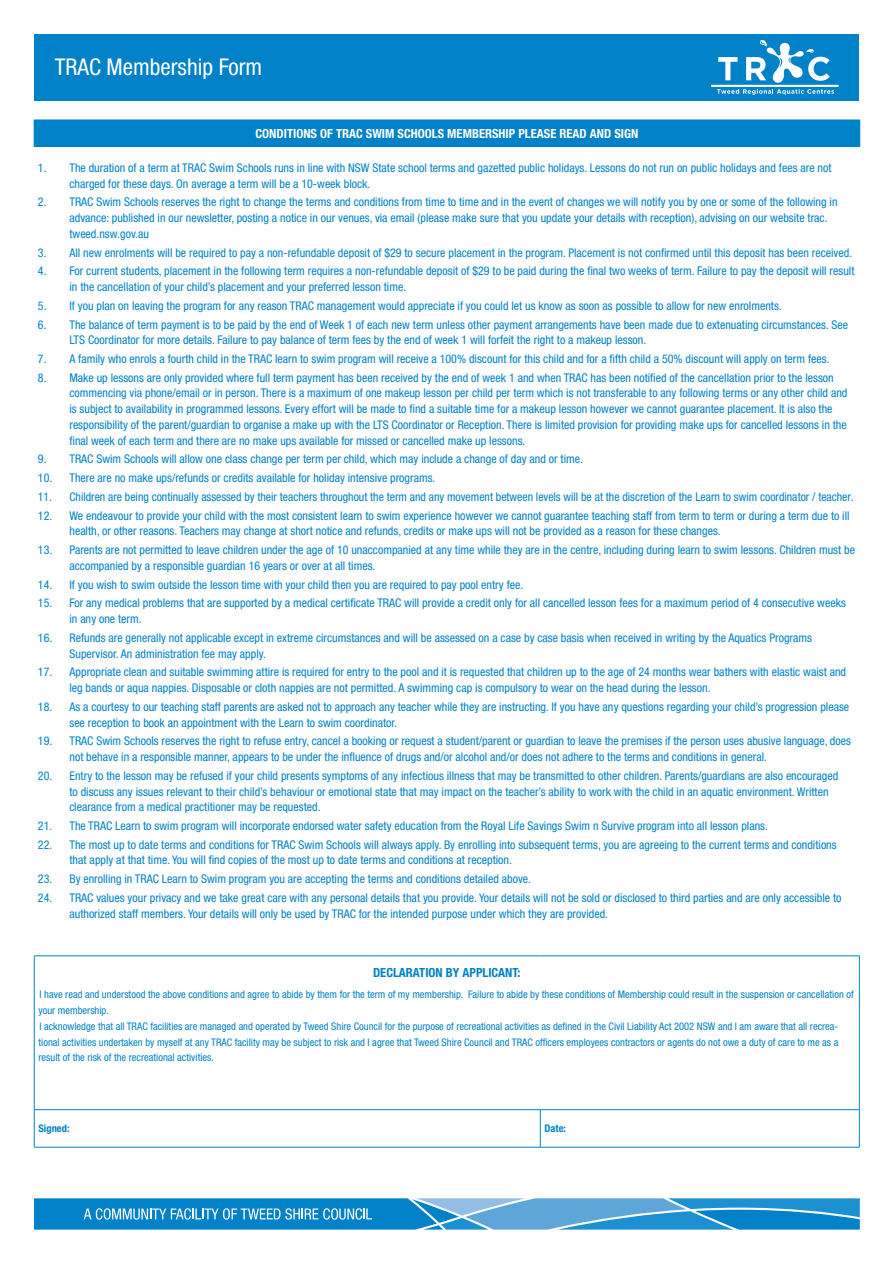
<style>
.page{position:relative;width:893px;height:1263px;background:#fff}
.page>*{position:absolute;margin:0;border:0;box-sizing:border-box;transform-origin:0 0}
.t1{font:condensed 23.1px "Helvetica Neue LT Std";color:#fff}
.t2{font:700 condensed 12.6px "Helvetica Neue LT Std";color:#fff}
.t3{font:700 condensed 12.6px "Helvetica Neue LT Std";color:#0082c8}
.t4{font:condensed 12px/15.8px "Helvetica Neue LT Std";color:#0082c8}
.t5{font:condensed 10.5px/15.8px "Helvetica Neue LT Std";color:#0082c8}
.t6{font:700 condensed 10.5px "Helvetica Neue LT Std";color:#0082c8}
</style>
<div class="page">
<div style="left:34px;top:120px;width:826px;height:26px;background:#0082c8"></div>
<hr style="left:34px;top:146px;width:826px;height:1px;background:#0082c8">
<svg style="left:35px;top:956px;width:824px;height:191px"></svg>
<hr style="left:34px;top:955px;width:506px;height:1px;background:#0082c8">
<hr style="left:34px;top:956px;width:1px;height:153px;background:#0082c8">
<hr style="left:540px;top:955px;width:320px;height:1px;background:#0082c8">
<hr style="left:859px;top:956px;width:1px;height:153px;background:#0082c8">
<hr style="left:34px;top:1109px;width:506px;height:1px;background:#0082c8">
<hr style="left:34px;top:1110px;width:1px;height:37px;background:#0082c8">
<hr style="left:540px;top:1109px;width:320px;height:1px;background:#0082c8">
<hr style="left:540px;top:1110px;width:1px;height:37px;background:#0082c8">
<hr style="left:859px;top:1110px;width:1px;height:37px;background:#0082c8">
<hr style="left:34px;top:1147px;width:506px;height:1px;background:#0082c8">
<hr style="left:540px;top:1147px;width:320px;height:1px;background:#0082c8">
<div style="left:34px;top:34px;width:824px;height:66px;background:#0081c8"></div>
<hr style="left:711px;top:85px;width:128px;height:2px;background:#fff">
<svg style="left:717px;top:40px;width:117px;height:55px"></svg>
<svg style="left:34px;top:1198px;width:826px;height:31px"></svg>
<p class="t1" style="left:55px;top:54px;width:209px">TRAC Membership Form</p>
<p class="t2" style="left:256px;top:126px;width:384px">CONDITIONS OF TRAC SWIM SCHOOLS MEMBERSHIP PLEASE READ AND SIGN</p>
<p class="t4" style="left:69px;top:160px;width:764px;text-indent:-32px">1. The duration of a term at TRAC Swim Schools runs in line with NSW State school terms and gazetted public holidays. Lessons do not run on public holidays and fees are not charged for these days. On average a term will be a 10-week block.</p>
<p class="t4" style="left:69px;top:194px;width:770px;text-indent:-32px">2. TRAC Swim Schools reserves the right to change the terms and conditions from time to time and in the event of changes we will notify you by one or some of the following in advance: published in our newsletter, posting a notice in our venues, via email (please make sure that you update your details with reception), advising on our website trac. tweed.nsw.gov.au</p>
<p class="t4" style="left:38px;top:244px;width:816px">3. All new enrolments will be required to pay a non-refundable deposit of $29 to secure placement in the program. Placement is not confirmed until this deposit has been received.</p>
<p class="t4" style="left:69px;top:263px;width:786px;text-indent:-32px">4. For current students, placement in the following term requires a non-refundable deposit of $29 to be paid during the final two weeks of term. Failure to pay the deposit will result in the cancellation of your child’s placement and your preferred lesson time.</p>
<p class="t4" style="left:38px;top:298px;width:745px">5. If you plan on leaving the program for any reason TRAC management would appreciate if you could let us know as soon as possible to allow for new enrolments.</p>
<p class="t4" style="left:69px;top:316px;width:780px;text-indent:-32px">6. The balance of term payment is to be paid by the end of Week 1 of each new term unless other payment arrangements have been made due to extenuating circumstances. See<br>LTS Coordinator for more details. Failure to pay balance of term fees by the end of week 1 will forfeit the right to a makeup lesson.</p>
<p class="t4" style="left:38px;top:351px;width:793px">7. A family who enrols a fourth child in the TRAC learn to swim program will receive a 100% discount for this child and for a fifth child a 50% discount will apply on term fees.</p>
<p class="t4" style="left:69px;top:369px;width:779px;text-indent:-32px">8. Make up lessons are only provided where full term payment has been received by the end of week 1 and when TRAC has been notified of the cancellation prior to the lesson commencing via phone/email or in person. There is a maximum of one makeup lesson per child per term which is not transferable to any following terms or any other child and is subject to availability in programmed lessons. Every effort will be made to find a suitable time for a makeup lesson however we cannot guarantee placement. It is also the responsibility of the parent/guardian to organise a make up with the LTS Coordinator or Reception. There is limited provision for providing make ups for cancelled lessons in the final week of each term and there are no make ups available for missed or cancelled make up lessons.</p>
<p class="t4" style="left:38px;top:451px;width:547px">9. TRAC Swim Schools will allow one class change per term per child, which may include a change of day and or time.</p>
<p class="t4" style="left:38px;top:470px;width:399px">10. There are no make ups/refunds or credits available for holiday intensive programs.</p>
<p class="t4" style="left:38px;top:489px;width:817px">11. Children are being continually assessed by their teachers throughout the term and any movement between levels will be at the discretion of the Learn to swim coordinator / teacher.</p>
<p class="t4" style="left:69px;top:507px;width:782px;text-indent:-32px">12. We endeavour to provide your child with the most consistent learn to swim experience however we cannot guarantee teaching staff from term to term or during a term due to ill health, or other reasons. Teachers may change at short notice and refunds, credits or make ups will not be provided as a reason for these changes.</p>
<p class="t4" style="left:69px;top:542px;width:787px;text-indent:-32px">13. Parents are not permitted to leave children under the age of 10 unaccompanied at any time while they are in the centre, including during learn to swim lessons. Children must be accompanied by a responsible guardian 16 years or over at all times.</p>
<p class="t4" style="left:38px;top:576px;width:487px">14. If you wish to swim outside the lesson time with your child then you are required to pay pool entry fee.</p>
<p class="t4" style="left:69px;top:595px;width:778px;text-indent:-32px">15. For any medical problems that are supported by a medical certificate TRAC will provide a credit only for all cancelled lesson fees for a maximum period of 4 consecutive weeks in any one term.</p>
<p class="t4" style="left:69px;top:630px;width:744px;text-indent:-32px">16. Refunds are generally not applicable except in extreme circumstances and will be assessed on a case by case basis when received in writing by the Aquatics Programs<br>Supervisor. An administration fee may apply.</p>
<p class="t4" style="left:69px;top:664px;width:778px;text-indent:-32px">17. Appropriate clean and suitable swimming attire is required for entry to the pool and it is requested that children up to the age of 24 months wear bathers with elastic waist and leg bands or aqua nappies. Disposable or cloth nappies are not permitted. A swimming cap is compulsory to wear on the head during the lesson.</p>
<p class="t4" style="left:69px;top:699px;width:781px;text-indent:-32px">18. As a courtesy to our teaching staff parents are asked not to approach any teacher while they are instructing. If you have any questions regarding your child’s progression please see reception to book an appointment with the Learn to swim coordinator.</p>
<p class="t4" style="left:69px;top:733px;width:783px;text-indent:-32px">19. TRAC Swim Schools reserves the right to refuse entry, cancel a booking or request a student/parent or guardian to leave the premises if the person uses abusive language, does not behave in a responsible manner, appears to be under the influence of drugs and/or alcohol and/or does not adhere to the terms and conditions in general.</p>
<p class="t4" style="left:69px;top:767px;width:770px;text-indent:-32px">20. Entry to the lesson may be refused if your child presents symptoms of any infectious illness that may be transmitted to other children. Parents/guardians are also encouraged to discuss any issues relevant to their child’s behaviour or emotional state that may impact on the teacher’s ability to work with the child in an aquatic environment. Written clearance from a medical practitioner may be requested.</p>
<p class="t4" style="left:38px;top:818px;width:732px">21. The TRAC Learn to swim program will incorporate endorsed water safety education from the Royal Life Savings Swim n Survive program into all lesson plans.</p>
<p class="t4" style="left:69px;top:836px;width:769px;text-indent:-32px">22. The most up to date terms and conditions for TRAC Swim Schools will always apply. By enrolling into subsequent terms, you are agreeing to the current terms and conditions that apply at that time. You will find copies of the most up to date terms and conditions at reception.</p>
<p class="t4" style="left:38px;top:871px;width:495px">23. By enrolling in TRAC Learn to Swim program you are accepting the terms and conditions detailed above.</p>
<p class="t4" style="left:69px;top:890px;width:774px;text-indent:-32px">24. TRAC values your privacy and we take great care with any personal details that you provide. Your details will not be sold or disclosed to third parties and are only accessible to authorized staff members. Your details will only be used by TRAC for the intended purpose under which they are provided.</p>
<p class="t3" style="left:373px;top:965px;width:149px">DECLARATION BY APPLICANT:</p>
<p class="t5" style="left:38px;top:987px;width:817px">I have read and understood the above conditions and agree to abide by them for the term of my membership. Failure to abide by these conditions of Membership could result in the suspension or cancellation of your membership.</p>
<p class="t5" style="left:38px;top:1018px;width:801px;text-align:justify">I acknowledge that all TRAC facilities are managed and operated by Tweed Shire Council for the purpose of recreational activities as defined in the Civil Liability Act 2002 NSW and I am aware that all recrea&shy;tional activities undertaken by myself at any TRAC facility may be subject to risk and I agree that Tweed Shire Council and TRAC officers employees contractors or agents do not owe a duty of care to me as a result of the risk of the recreational activities.</p>
<p class="t6" style="left:38px;top:1122px;width:33px">Signed:</p>
<p class="t6" style="left:544px;top:1122px;width:23px">Date:</p>
</div>
